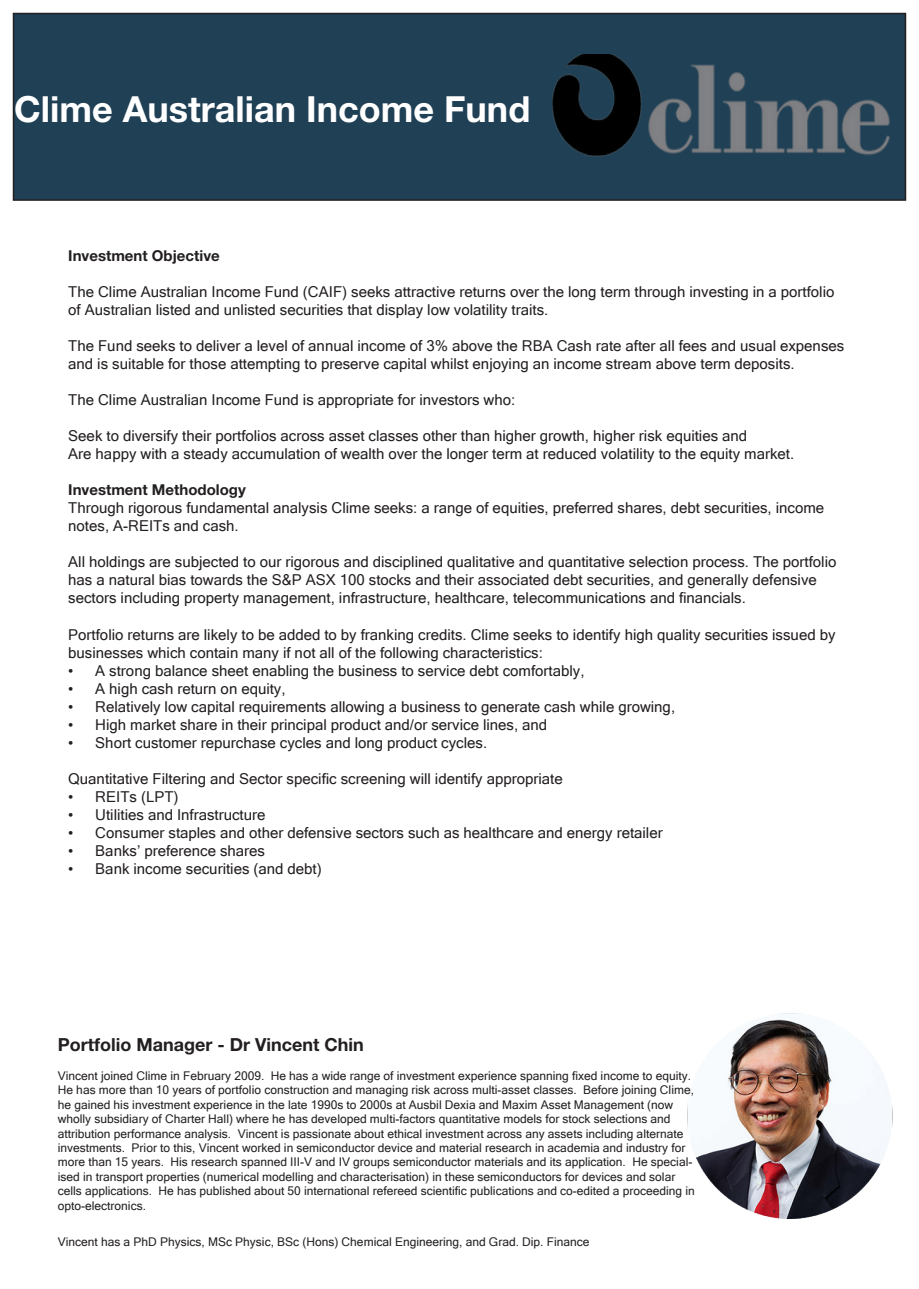
<style>
.page{position:relative;width:919px;height:1289px;background:#fff}
.page>*{position:absolute;margin:0;border:0;box-sizing:border-box;transform-origin:0 0}
.t1{font:700 36px "Helvetica Neue LT Std";color:#fff}
.t2{font:700 18px "Helvetica Neue LT Std";color:#231f20}
.t3{font:15px/18px "Microsoft Sans Serif";color:#231f20}
.t4{font:700 15px "Helvetica Neue LT Std";color:#231f20}
.t5{font:12px/14.4px "Microsoft Sans Serif";color:#231f20}
</style>
<div class="page">
<img style="left:687px;top:1013px;width:206px;height:205px">
<div style="left:14px;top:14px;width:891px;height:186px;background:#204055"></div>
<div style="left:13px;top:13px;width:893px;height:188px;border:2px solid #231f20"></div>
<img style="left:552px;top:55px;width:338px;height:102px">
<p class="t1" style="left:14px;top:87px;width:517px">Clime Australian Income Fund</p>
<p class="t4" style="left:68px;top:247px;width:153px">Investment Objective</p>
<p class="t3" style="left:68px;top:283px;width:767px">The Clime Australian Income Fund (CAIF) seeks attractive returns over the long term through investing in a portfolio of Australian listed and unlisted securities that display low volatility traits.</p>
<p class="t3" style="left:68px;top:337px;width:777px">The Fund seeks to deliver a level of annual income of 3% above the RBA Cash rate after all fees and usual expenses and is suitable for those attempting to preserve capital whilst enjoying an income stream above term deposits.</p>
<p class="t3" style="left:68px;top:391px;width:448px">The Clime Australian Income Fund is appropriate for investors who:</p>
<p class="t3" style="left:68px;top:427px;width:680px">Seek to diversify their portfolios across asset classes other than higher growth, higher risk equities and</p>
<p class="t3" style="left:68px;top:445px;width:727px">Are happy with a steady accumulation of wealth over the longer term at reduced volatility to the equity market.</p>
<p class="t4" style="left:68px;top:481px;width:179px">Investment Methodology</p>
<p class="t3" style="left:68px;top:499px;width:757px">Through rigorous fundamental analysis Clime seeks: a range of equities, preferred shares, debt securities, income notes, A-REITs and cash.</p>
<p class="t3" style="left:68px;top:553px;width:769px">All holdings are subjected to our rigorous and disciplined qualitative and quantitative selection process. The portfolio has a natural bias towards the S&amp;P ASX 100 stocks and their associated debt securities, and generally defensive sectors including property management, infrastructure, healthcare, telecommunications and financials.</p>
<p class="t3" style="left:68px;top:625px;width:768px">Portfolio returns are likely to be added to by franking credits. Clime seeks to identify high quality securities issued by businesses which contain many if not all of the following characteristics:</p>
<p class="t3" style="left:68px;top:661px;width:517px">• A strong balance sheet enabling the business to service debt comfortably,</p>
<p class="t3" style="left:68px;top:679px;width:219px">• A high cash return on equity,</p>
<p class="t3" style="left:68px;top:697px;width:608px">• Relatively low capital requirements allowing a business to generate cash while growing,</p>
<p class="t3" style="left:68px;top:715px;width:480px">• High market share in their principal product and/or service lines, and</p>
<p class="t3" style="left:68px;top:733px;width:420px">• Short customer repurchase cycles and long product cycles.</p>
<p class="t3" style="left:68px;top:769px;width:496px">Quantitative Filtering and Sector specific screening will identify appropriate</p>
<p class="t3" style="left:68px;top:787px;width:112px">• REITs (LPT)</p>
<p class="t3" style="left:68px;top:805px;width:199px">• Utilities and Infrastructure</p>
<p class="t3" style="left:68px;top:823px;width:596px">• Consumer staples and other defensive sectors such as healthcare and energy retailer</p>
<p class="t3" style="left:68px;top:841px;width:198px">• Banks’ preference shares</p>
<p class="t3" style="left:68px;top:859px;width:255px">• Bank income securities (and debt)</p>
<p class="t2" style="left:58px;top:1033px;width:307px">Portfolio Manager - Dr Vincent Chin</p>
<p class="t5" style="left:58px;top:1068px;width:638px">Vincent joined Clime in February 2009. He has a wide range of investment experience spanning fixed income to equity.<br>He has more than 10 years of portfolio construction and managing risk across multi-asset classes. Before joining Clime, he gained his investment experience in the late 1990s to 2000s at Ausbil Dexia and Maxim Asset Management (now wholly subsidiary of Charter Hall) where he has developed multi-factors quantitative models for stock selections and attribution performance analysis. Vincent is passionate about ethical investment across any assets including alternate investments. Prior to this, Vincent worked in semiconductor device and material research in academia and industry for more than 15 years. His research spanned III-V and IV groups semiconductor materials and its application. He special&shy;ised in transport properties (numerical modelling and characterisation) in these semiconductors for devices and solar cells applications. He has published about 50 international refereed scientific publications and co-edited a proceeding in opto-electronics.</p>
<p class="t5" style="left:58px;top:1233px;width:533px">Vincent has a PhD Physics, MSc Physic, BSc (Hons) Chemical Engineering, and Grad. Dip. Finance</p>
</div>
